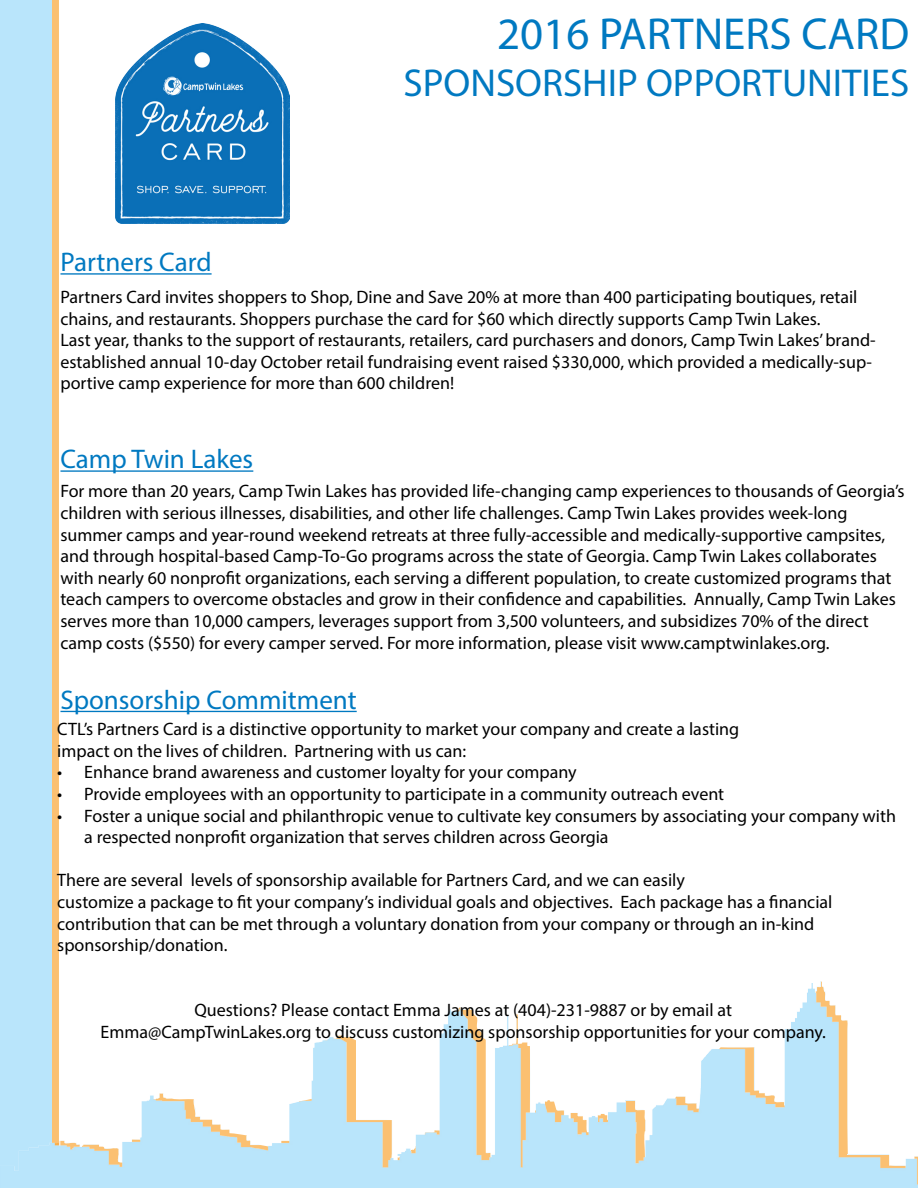
<style>
.page{position:relative;width:918px;height:1188px;background:#fff}
.page>*{position:absolute;margin:0;border:0;box-sizing:border-box;transform-origin:0 0}
.t1{font:45px "Myriad Pro";color:#0079c1}
.t2{font:39px "Myriad Pro";color:#0079c1}
.t3{font:27px "Myriad Pro";color:#0079c1}
.t4{font:18px/21.6px "Myriad Pro";color:#000}
</style>
<div class="page">
<svg style="left:51px;top:0;width:8px;height:984px;background:#f2c482"></svg>
<div style="left:0;top:0;width:51px;height:1188px;background:#b9e5fb"></div>
<img style="left:14px;top:984px;width:904px;height:204px">
<hr style="left:60px;top:273px;width:152px;height:2px;background:#0079c1">
<hr style="left:60px;top:470px;width:193px;height:2px;background:#0079c1">
<hr style="left:60px;top:711px;width:297px;height:1px;background:#0079c1">
<img style="left:116px;top:24px;width:173px;height:200px">
<h3 class="t3" style="left:60px;top:246px;width:153px">Partners Card</h3>
<h1 class="t1" style="left:497px;top:6px;width:414px">2016 PARTNERS CARD</h1>
<h2 class="t2" style="left:403px;top:59px;width:507px">SPONSORSHIP OPPORTUNITIES</h2>
<p class="t4" style="left:60px;top:286px;width:817px">Partners Card invites shoppers to Shop, Dine and Save 20% at more than 400 participating boutiques, retail chains, and restaurants. Shoppers purchase the card for $60 which directly supports Camp Twin Lakes.<br>Last year, thanks to the support of restaurants, retailers, card purchasers and donors, Camp Twin Lakes’ brand&shy;established annual 10-day October retail fundraising event raised $330,000, which provided a medically-sup&shy;portive camp experience for more than 600 children!</p>
<h3 class="t3" style="left:60px;top:443px;width:194px">Camp Twin Lakes</h3>
<p class="t4" style="left:60px;top:480px;width:846px">For more than 20 years, Camp Twin Lakes has provided life-changing camp experiences to thousands of Georgia’s children with serious illnesses, disabilities, and other life challenges. Camp Twin Lakes provides week-long summer camps and year-round weekend retreats at three fully-accessible and medically-supportive campsites, and through hospital-based Camp-To-Go programs across the state of Georgia. Camp Twin Lakes collaborates with nearly 60 nonprofit organizations, each serving a different population, to create customized programs that teach campers to overcome obstacles and grow in their confidence and capabilities. Annually, Camp Twin Lakes serves more than 10,000 campers, leverages support from 3,500 volunteers, and subsidizes 70% of the direct camp costs ($550) for every camper served. For more information, please visit www.camptwinlakes.org.</p>
<h3 class="t3" style="left:60px;top:683px;width:298px">Sponsorship Commitment</h3>
<p class="t4" style="left:57px;top:718px;width:684px">CTL’s Partners Card is a distinctive opportunity to market your company and create a lasting impact on the lives of children. Partnering with us can:</p>
<p class="t4" style="left:57px;top:761px;width:521px">• Enhance brand awareness and customer loyalty for your company</p>
<p class="t4" style="left:57px;top:783px;width:668px">• Provide employees with an opportunity to participate in a community outreach event</p>
<p class="t4" style="left:84px;top:804px;width:813px;text-indent:-27px">• Foster a unique social and philanthropic venue to cultivate key consumers by associating your company with a respected nonprofit organization that serves children across Georgia</p>
<p class="t4" style="left:57px;top:869px;width:777px">There are several levels of sponsorship available for Partners Card, and we can easily<br>customize a package to fit your company’s individual goals and objectives. Each package has a financial contribution that can be met through a voluntary donation from your company or through an in-kind sponsorship/donation.</p>
<p class="t4" style="left:101px;top:999px;width:727px;text-align:center">Questions? Please contact Emma James at (404)-231-9887 or by email at<br>Emma@CampTwinLakes.org to discuss customizing sponsorship opportunities for your company.</p>
</div>
